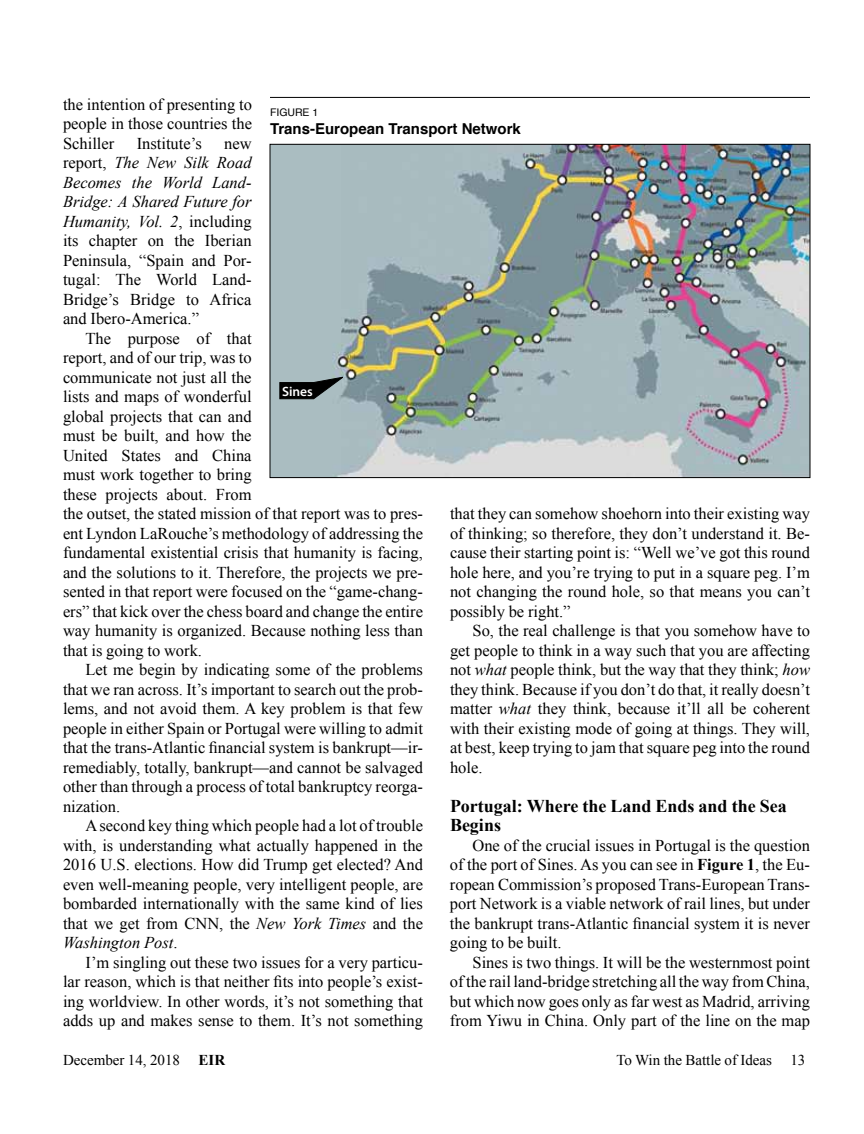
<style>
.page{position:relative;width:864px;height:1134px;background:#fff}
.page>*{position:absolute;margin:0;border:0;box-sizing:border-box;transform-origin:0 0}
.t1{font:700 18px/19.5px "Times New Roman";color:#000}
.t2{font:16.5px/19.5px "Times New Roman";color:#000;text-align:justify}
.t3{font:15px "Times New Roman";color:#000}
.t4{font:700 15px "Helvetica";color:#000}
.t5{font:600 13.5px "Myriad Pro";color:#fff}
.t6{font:10.5px "Helvetica";color:#000}
.s1{font-style:italic}
.s2{font-weight:700}
</style>
<div class="page">
<hr style="left:270px;top:97px;width:540px;height:1px;background:#000">
<img style="left:272px;top:146px;width:536px;height:330px">
<svg style="left:279px;top:376px;width:67px;height:24px;background:#4e5758"></svg>
<p class="t2" style="left:63px;top:94px;width:191px">the intention of presenting to people in those countries the Schiller</p>
<p class="t6" style="left:270px;top:104px;width:50px">FIGURE 1</p>
<p class="t4" style="left:270px;top:116px;width:252px">Trans-European Transport Network</p>
<p class="t2" style="left:137px;top:133px;width:67px">Institute’s</p>
<p class="t2" style="left:63px;top:133px;width:190px;text-indent:161px">new report, <span class="s1">The New Silk Road Becomes the World Land-Bridge: A Shared Future for Humanity, Vol. 2</span>, including its chapter on the Iberian Peninsula, “Spain and Por&shy;tugal: The World Land-Bridge’s Bridge to Africa and Ibero-America.”</p>
<p class="t2" style="left:63px;top:328px;width:362px;text-align:left;text-indent:23px">The purpose of that<br>report, and of our trip, was to<br>communicate not just all the<br>lists and maps of wonderful<br>global projects that can and<br>must be built, and how the<br>United States and China<br>must work together to bring<br>these projects about. From<br>the outset, the stated mission of that report was to pres&shy;ent Lyndon LaRouche’s methodology of addressing the fundamental existential crisis that humanity is facing, and the solutions to it. Therefore, the projects we pre&shy;sented in that report were focused on the “game-chang&shy;ers” that kick over the chess board and change the entire way humanity is organized. Because nothing less than that is going to work.</p>
<p class="t2" style="left:63px;top:660px;width:362px;text-indent:23px">Let me begin by indicating some of the problems that we ran across. It’s important to search out the prob&shy;lems, and not avoid them. A key problem is that few people in either Spain or Portugal were willing to admit that the trans-Atlantic financial system is bankrupt—ir&shy;remediably, totally, bankrupt—and cannot be salvaged other than through a process of total bankruptcy reorga&shy;nization.</p>
<p class="t2" style="left:63px;top:816px;width:362px;text-indent:23px">A second key thing which people had a lot of trouble with, is understanding what actually happened in the 2016 U.S. elections. How did Trump get elected? And even well-meaning people, very intelligent people, are bombarded internationally with the same kind of lies that we get from CNN, the <span class="s1">New York Times</span> and the <span class="s1">Washington Post</span>.</p>
<p class="t2" style="left:63px;top:952px;width:361px;text-indent:22px">I’m singling out these two issues for a very particu&shy;lar reason, which is that neither fits into people’s exist&shy;ing worldview. In other words, it’s not something that adds up and makes sense to them. It’s not something</p>
<p class="t5" style="left:282px;top:382px;width:32px">Sines</p>
<p class="t2" style="left:450px;top:504px;width:362px">that they can somehow shoehorn into their existing way of thinking; so therefore, they don’t understand it. Be&shy;cause their starting point is: “Well we’ve got this round hole here, and you’re trying to put in a square peg. I’m not changing the round hole, so that means you can’t possibly be right.”</p>
<p class="t2" style="left:450px;top:621px;width:362px;text-indent:23px">So, the real challenge is that you somehow have to get people to think in a way such that you are affecting not <span class="s1">what</span> people think, but the way that they think; <span class="s1">how </span>they think. Because if you don’t do that, it really doesn’t matter <span class="s1">what</span> they think, because it’ll all be coherent with their existing mode of going at things. They will, at best, keep trying to jam that square peg into the round hole.</p>
<p class="t1" style="left:450px;top:795px;width:338px">Portugal: Where the Land Ends and the Sea<br>Begins</p>
<p class="t2" style="left:450px;top:835px;width:362px;text-indent:23px">One of the crucial issues in Portugal is the question of the port of Sines. As you can see in <span class="s2">Figure 1</span>, the Eu&shy;ropean Commission’s proposed Trans-European Trans&shy;port Network is a viable network of rail lines, but under the bankrupt trans-Atlantic financial system it is never going to be built.</p>
<p class="t2" style="left:450px;top:952px;width:361px;text-indent:23px">Sines is two things. It will be the westernmost point of the rail land-bridge stretching all the way from China, but which now goes only as far west as Madrid, arriving from Yiwu in China. Only part of the line on the map</p>
<p class="t3" style="left:63px;top:1050px;width:164px">December 14, 2018 <span class="s2">EIR</span></p>
<p class="t3" style="left:616px;top:1050px;width:191px">To Win the Battle of Ideas 13</p>
</div>
